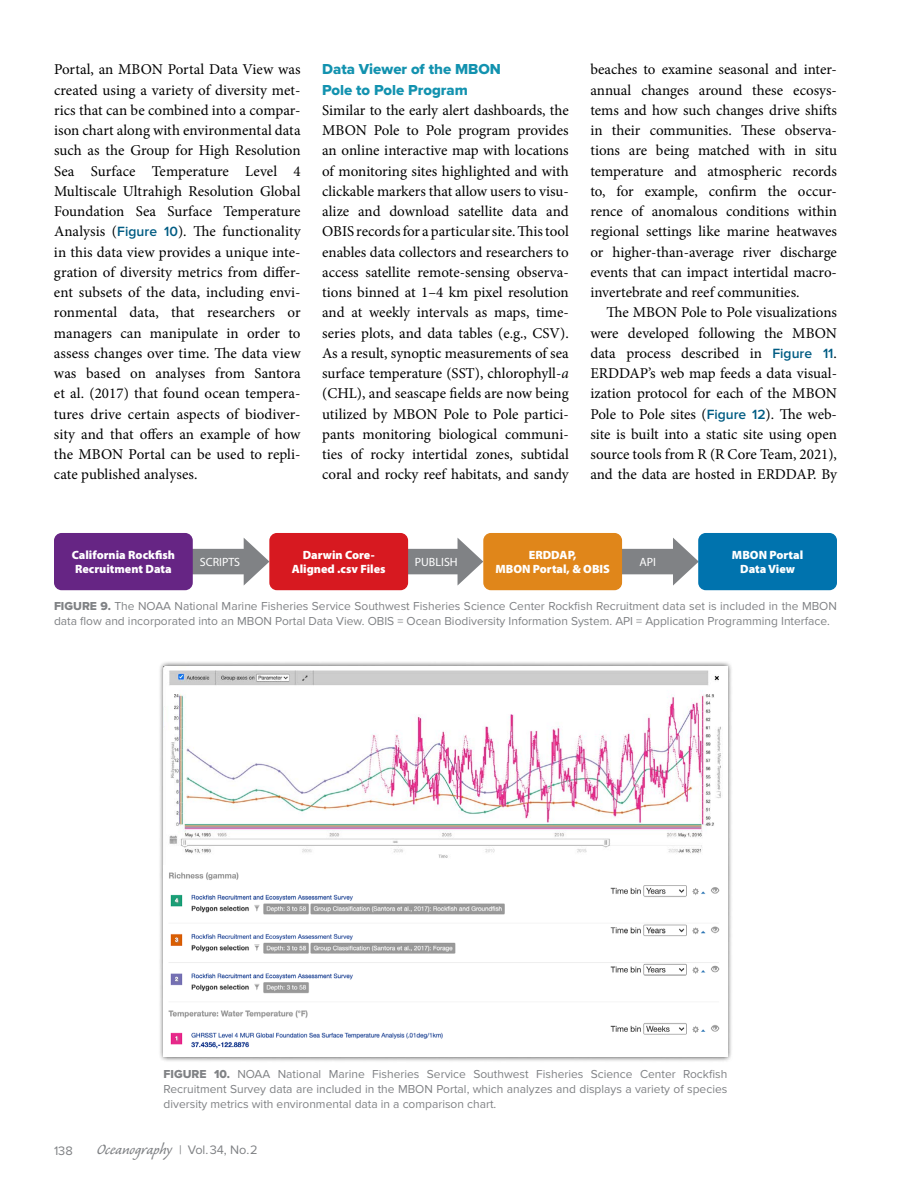
<style>
.page{position:relative;width:918px;height:1188px;background:#fff}
.page>*{position:absolute;margin:0;border:0;box-sizing:border-box;transform-origin:0 0}
.t1{font:18.75px "Caliban Std";color:#808285}
.t2{font:15px/20.2px "Minion Pro";color:#000;text-align:justify}
.t3{font:15px/20.2px "Proxima Nova Extrabld";color:#1292af}
.t4{font:12.75px "Proxima Nova";color:#808285}
.t5{font:12px/15px "Proxima Nova";color:#808285;text-align:justify}
.t6{font:900 12px/14.2px "Myriad Pro";color:#fff;text-align:center}
.t7{font:12px "Myriad Pro";color:#fff}
.s1{font-family:"Proxima Nova";font-weight:600;font-size:13.8px;color:#005c83}
.s2{font-style:italic}
.s3{font-family:"Proxima Nova Extrabld"}
.s4{font-family:"Proxima Nova";font-size:12.75px}
</style>
<div class="page">
<div style="left:158px;top:661px;width:575px;height:401px;background:#000;opacity:.75"></div>
<img style="left:164px;top:667px;width:563px;height:199px">
<img style="left:164px;top:866px;width:427px;height:191px">
<img style="left:591px;top:866px;width:136px;height:191px">
<div style="left:166px;top:549px;width:88px;height:25px;background:#808285"></div>
<svg style="left:244px;top:538px;width:25px;height:47px"></svg>
<div style="left:380px;top:549px;width:88px;height:25px;background:#808285"></div>
<svg style="left:458px;top:538px;width:25px;height:47px"></svg>
<div style="left:595px;top:549px;width:88px;height:25px;background:#808285"></div>
<svg style="left:673px;top:538px;width:26px;height:48px"></svg>
<div style="left:54px;top:533px;width:139px;height:57px;background:#662584;border-radius:8px"></div>
<div style="left:269px;top:533px;width:139px;height:57px;background:#d71920;border-radius:8px"></div>
<div style="left:483px;top:533px;width:139px;height:57px;background:#e0861a;border-radius:8px"></div>
<div style="left:698px;top:533px;width:139px;height:57px;background:#0073ae;border-radius:8px"></div>
<p class="t2" style="left:54px;top:59px;width:248px">Portal, an MBON Portal Data View was created using a variety of diversity met&shy;rics that can be combined into a compar&shy;ison chart along with environmental data such as the Group for High Resolution Sea Surface Temperature Level 4<br>Multiscale Ultrahigh Resolution Global Foundation Sea Surface Temperature Analysis (<span class="s1">Figure 10</span>). The functionality in this data view provides a unique inte&shy;gration of diversity metrics from differ&shy;ent subsets of the data, including envi&shy;ronmental data, that researchers or managers can manipulate in order to assess changes over time. The data view was based on analyses from Santora et al. (2017) that found ocean tempera&shy;tures drive certain aspects of biodiver&shy;sity and that offers an example of how the MBON Portal can be used to repli&shy;cate published analyses.</p>
<p class="t3" style="left:322px;top:59px;width:180px">Data Viewer of the MBON<br>Pole to Pole Program</p>
<p class="t2" style="left:322px;top:100px;width:248px">Similar to the early alert dashboards, the MBON Pole to Pole program provides an online interactive map with locations of monitoring sites highlighted and with clickable markers that allow users to visu&shy;alize and download satellite data and OBIS records for a particular site. This tool enables data collectors and researchers to access satellite remote-sensing observa&shy;tions binned at 1–4 km pixel resolution and at weekly intervals as maps, time&shy;series plots, and data tables (e.g., CSV).<br>As a result, synoptic measurements of sea surface temperature (SST), chlorophyll-<span class="s2">a </span>(CHL), and seascape fields are now being utilized by MBON Pole to Pole partici&shy;pants monitoring biological communi&shy;ties of rocky intertidal zones, subtidal coral and rocky reef habitats, and sandy</p>
<p class="t2" style="left:590px;top:59px;width:248px">beaches to examine seasonal and inter&shy;annual changes around these ecosys&shy;tems and how such changes drive shifts in their communities. These observa&shy;tions are being matched with in situ temperature and atmospheric records to, for example, confirm the occur&shy;rence of anomalous conditions within regional settings like marine heatwaves or higher-than-average river discharge events that can impact intertidal macro&shy;invertebrate and reef communities.</p>
<p class="t2" style="left:590px;top:302px;width:248px;text-indent:16px">The MBON Pole to Pole visualizations were developed following the MBON data process described in <span class="s1">Figure 11</span>.<br>ERDDAP’s web map feeds a data visual&shy;ization protocol for each of the MBON Pole to Pole sites (<span class="s1">Figure 12</span>). The web&shy;site is built into a static site using open source tools from R (R Core Team, 2021), and the data are hosted in ERDDAP. By</p>
<p class="t6" style="left:72px;top:547px;width:105px;text-align:left">California Rockfish<br>Recruitment Data</p>
<p class="t6" style="left:292px;top:547px;width:95px">Darwin Core-<br>Aligned .csv Files</p>
<p class="t6" style="left:495px;top:547px;width:116px">ERDDAP,<br>MBON Portal, &amp; OBIS</p>
<p class="t6" style="left:732px;top:547px;width:73px">MBON Portal<br>Data View</p>
<p class="t7" style="left:200px;top:554px;width:42px">SCRIPTS</p>
<p class="t7" style="left:415px;top:554px;width:44px">PUBLISH</p>
<p class="t7" style="left:639px;top:554px;width:18px">API</p>
<p class="t5" style="left:54px;top:599px;width:784px"><span class="s3">FIGURE 9.</span> The NOAA National Marine Fisheries Service Southwest Fisheries Science Center Rockfish Recruitment data set is included in the MBON data flow and incorporated into an MBON Portal Data View. OBIS = Ocean Biodiversity Information System. API = Application Programming Interface.</p>
<p class="t5" style="left:164px;top:1067px;width:565px"><span class="s3">FIGURE 10.</span> NOAA National Marine Fisheries Service Southwest Fisheries Science Center Rockfish Recruitment Survey data are included in the MBON Portal, which analyzes and displays a variety of species diversity metrics with environmental data in a comparison chart.</p>
<p class="t4" style="left:54px;top:1143px;width:20px">138</p>
<p class="t1" style="left:97px;top:1140px;width:162px">Oceanography <span class="s4">| Vol.34, No.2</span></p>
</div>
